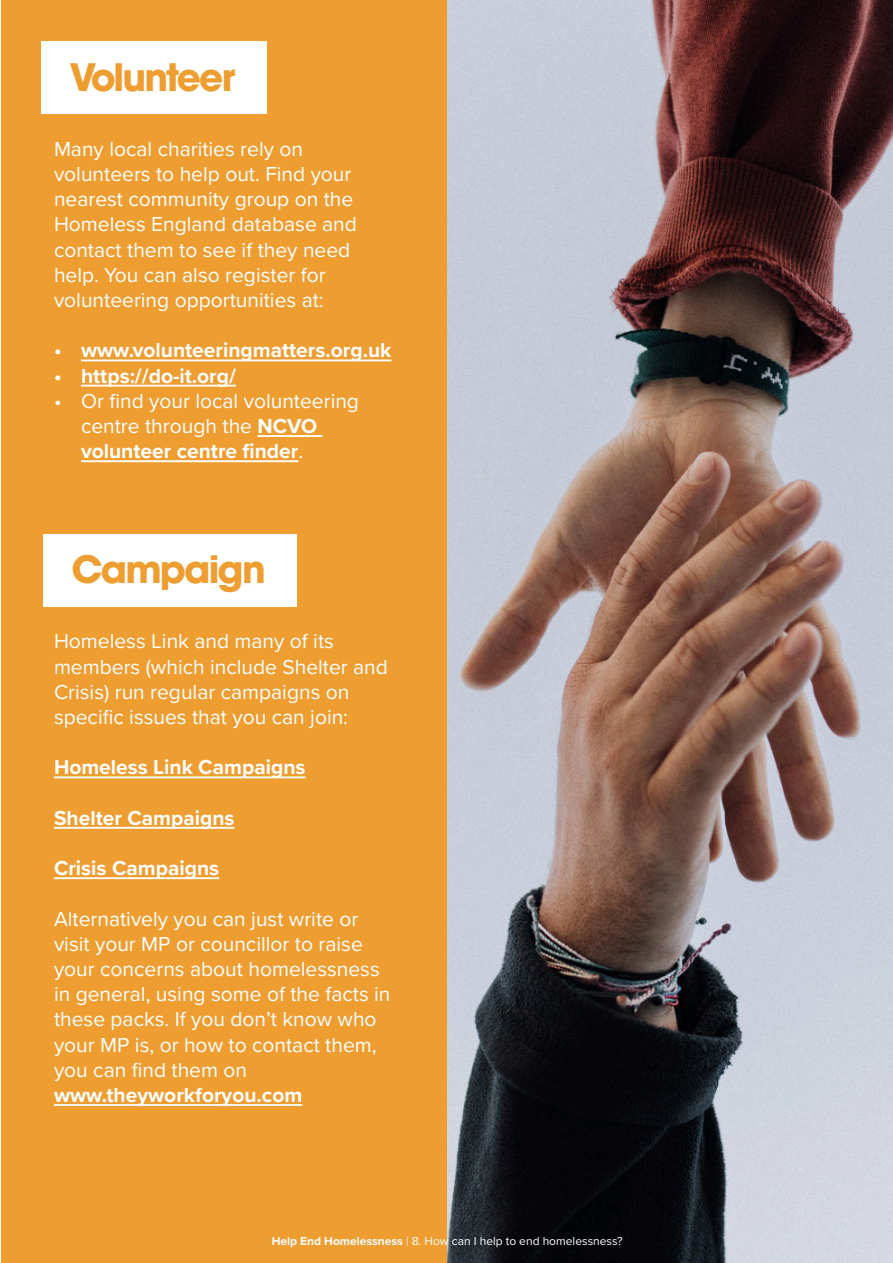
<style>
.page{position:relative;width:893px;height:1263px;background:#fff}
.page>*{position:absolute;margin:0;border:0;box-sizing:border-box;transform-origin:0 0}
.t1{font:700 37.5px "ITC Avant Garde Pro";letter-spacing:-.05em;color:#ee9d31}
.t2{font:21px/25.2px "Proxima Nova";color:#fff}
.t3{font:700 21px "Proxima Nova";color:#fff}
.t4{font:12px "Proxima Nova";color:#fff}
.s1{font-weight:700}
</style>
<div class="page">
<div style="left:1px;top:0;width:445px;height:1263px;background:#ee9d31"></div>
<hr style="left:81px;top:359px;width:310px;height:2px;background:#fff">
<hr style="left:81px;top:385px;width:155px;height:2px;background:#fff">
<hr style="left:257px;top:435px;width:66px;height:2px;background:#fff">
<hr style="left:81px;top:460px;width:217px;height:2px;background:#fff">
<hr style="left:54px;top:776px;width:251px;height:2px;background:#fff">
<hr style="left:54px;top:827px;width:181px;height:2px;background:#fff">
<hr style="left:54px;top:877px;width:165px;height:2px;background:#fff">
<hr style="left:54px;top:1104px;width:248px;height:2px;background:#fff">
<div style="left:41px;top:41px;width:226px;height:73px;background:#fff"></div>
<div style="left:44px;top:534px;width:253px;height:72px;background:#fff"></div>
<img style="left:447px;top:0;width:446px;height:1263px">
<h1 class="t1" style="left:70px;top:52px;width:167px">Volunteer</h1>
<p class="t2" style="left:54px;top:135px;width:304px">Many local charities rely on volunteers to help out. Find your nearest community group on the<br>Homeless England database and contact them to see if they need help. You can also register for volunteering opportunities at:</p>
<p class="t3" style="left:54px;top:335px;width:339px">• www.volunteeringmatters.org.uk</p>
<p class="t3" style="left:54px;top:360px;width:183px">• https://do-it.org/</p>
<p class="t2" style="left:81px;top:387px;width:279px;text-indent:-27px">• Or find your local volunteering centre through the <span class="s1">NCVO volunteer centre finder</span>.</p>
<h1 class="t1" style="left:72px;top:545px;width:196px">Campaign</h1>
<p class="t2" style="left:54px;top:628px;width:335px">Homeless Link and many of its members (which include Shelter and<br>Crisis) run regular campaigns on specific issues that you can join:</p>
<p class="t3" style="left:54px;top:752px;width:253px">Homeless Link Campaigns</p>
<p class="t3" style="left:54px;top:802px;width:182px">Shelter Campaigns</p>
<p class="t3" style="left:54px;top:853px;width:167px">Crisis Campaigns</p>
<p class="t2" style="left:54px;top:905px;width:338px">Alternatively you can just write or visit your MP or councillor to raise your concerns about homelessness in general, using some of the facts in these packs. If you don’t know who your MP is, or how to contact them, you can find them on</p>
<p class="t3" style="left:54px;top:1079px;width:250px">www.theyworkforyou.com</p>
<p class="t4" style="left:272px;top:1232px;width:353px"><span class="s1">Help End Homelessness</span> | 8. How can I help to end homelessness?</p>
</div>
